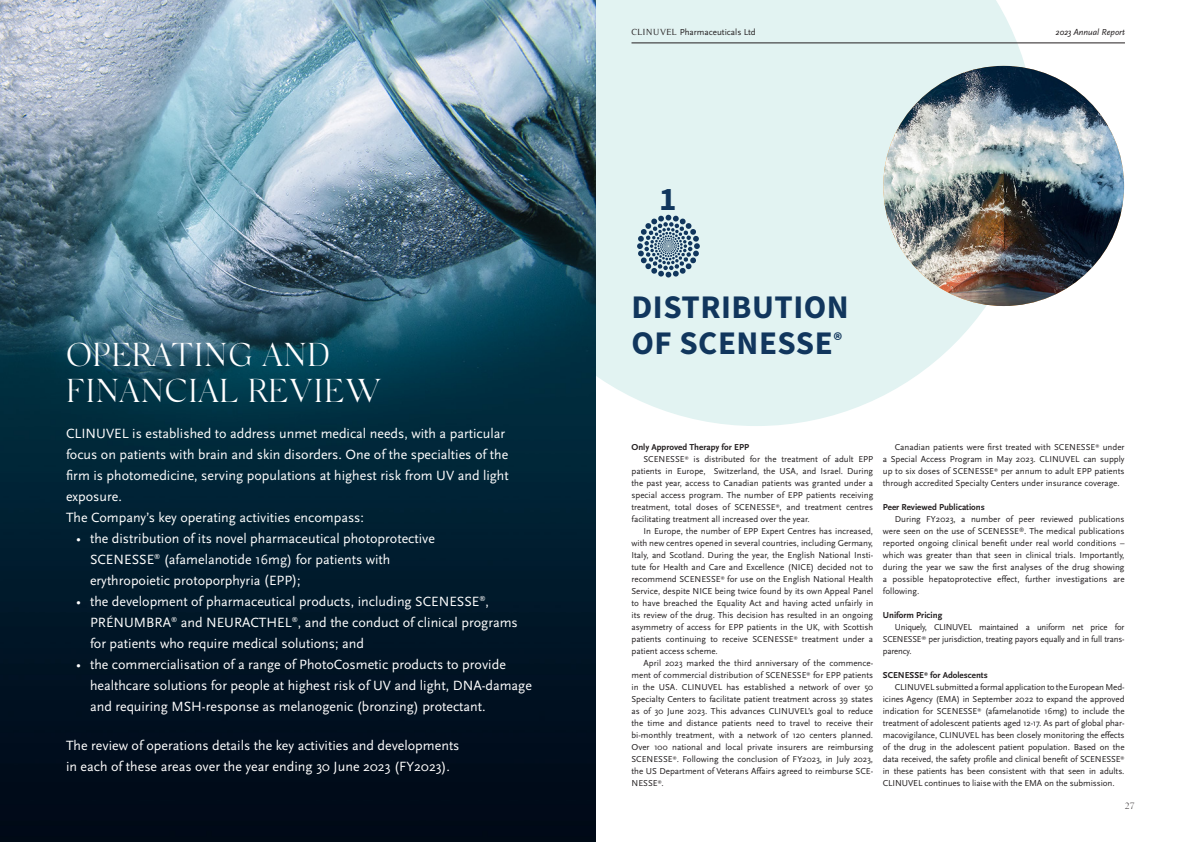
<style>
.page{position:relative;width:1191px;height:842px;background:#fff}
.page>*{position:absolute;margin:0;border:0;box-sizing:border-box;transform-origin:0 0}
.Page_headers{font:300 33px/36px "Silk Serif";letter-spacing:.015em;color:#fff}
.Page_headers-2{font:700 33px/36px "Source Sans 3";letter-spacing:.015em;color:#11365d}
.Title_scala_intro{font:14px/21px "Scala Sans Pro";color:#fff}
.Body_Baselined{font:9px/12px "Scala Sans Pro";color:#231f20;text-align:justify}
.Paragraph_headers{font:700 9px "Scala Sans Pro";color:#231f20}
.Body_Baselined-2{font:9px/12px "Scala Sans Pro";letter-spacing:-.02em;color:#231f20}
.t1{font:italic 9px "Scala Sans Pro";color:#231f20}
.t2{font:300 9px "Silk Serif";color:#231f20}
.t3{font:6.3px "Scala Sans Pro";color:#fff}
.Body_Baselined-3{font:4px "Scala Sans Pro";color:#231f20}
.Body_Baselined-4{font:4px "Scala Sans Pro";color:#231f20;scale:1.26 1}
.Paragraph_headers-2{font:700 4px "Scala Sans Pro";color:#231f20}
.s1{font-family:"Timeless"}
</style>
<div class="page">
<svg style="left:595px;top:0;width:441px;height:426px;background:#e2f1f1"></svg>
<img style="left:0;top:0;width:595px;height:842px">
<img style="left:883px;top:66px;width:241px;height:240px">
<svg style="left:637px;top:215px;width:63px;height:62px;background:#90a8b7"></svg>
<hr style="left:631px;top:43px;width:494px;height:1px;background:#231f20">
<p class="Page_headers" style="left:66px;top:337px;width:317px">OPERATING AND<br>FINANCIAL REVIEW</p>
<p class="Title_scala_intro" style="left:66px;top:423px;width:444px">CLINUVEL is established to address unmet medical needs, with a particular focus on patients with brain and skin disorders. One of the specialties of the firm is photomedicine, serving populations at highest risk from UV and light exposure.<br>The Company’s key operating activities encompass:</p>
<p class="Title_scala_intro" style="left:90px;top:528px;width:346px;text-indent:-14px">• the distribution of its novel pharmaceutical photoprotective<br>SCENESSE</p>
<p class="Title_scala_intro" style="left:90px;top:549px;width:302px;text-indent:74px">(afamelanotide 16mg) for patients with erythropoietic protoporphyria (EPP);</p>
<p class="Title_scala_intro" style="left:76px;top:591px;width:414px">• the development of pharmaceutical products, including SCENESSE ,</p>
<p class="t3" style="left:154px;top:553px;width:8px">®</p>
<p class="t3" style="left:479px;top:595px;width:8px">®</p>
<p class="Title_scala_intro" style="left:90px;top:612px;width:83px">PRÉNUMBRA</p>
<p class="t3" style="left:171px;top:616px;width:8px">®</p>
<p class="Title_scala_intro" style="left:181px;top:612px;width:339px">and NEURACTHEL , and the conduct of clinical programs</p>
<p class="t3" style="left:292px;top:616px;width:8px">®</p>
<p class="Title_scala_intro" style="left:90px;top:633px;width:275px">for patients who require medical solutions; and</p>
<p class="Title_scala_intro" style="left:90px;top:654px;width:443px;text-indent:-14px">• the commercialisation of a range of PhotoCosmetic products to provide healthcare solutions for people at highest risk of UV and light, DNA-damage and requiring MSH-response as melanogenic (bronzing) protectant.</p>
<p class="Title_scala_intro" style="left:66px;top:735px;width:395px">The review of operations details the key activities and developments in each of these areas over the year ending 30 June 2023 (FY2023).</p>
<p class="Body_Baselined" style="left:631px;top:27px;width:126px"><span class="s1">CLINUVEL</span> Pharmaceuticals Ltd</p>
<p class="t1" style="left:1055px;top:27px;width:71px">2023 Annual Report</p>
<p class="Page_headers-2" style="left:659px;top:181px;width:19px">1</p>
<p class="Page_headers-2" style="left:631px;top:289px;width:219px">DISTRIBUTION<br>OF SCENESSE<sup>®</sup></p>
<p class="Paragraph_headers" style="left:631px;top:442px;width:119px">Only Approved Therapy for EPP</p>
<p class="Body_Baselined" style="left:643px;top:453px;width:43px">SCENESSE</p>
<p class="Body_Baselined-3" style="left:685px;top:455px;width:5px">®</p>
<p class="Body_Baselined" style="left:631px;top:453px;width:243px;text-indent:62px">is distributed for the treatment of adult EPP patients in Europe, Switzerland, the USA, and Israel. During the past year, access to Canadian patients was granted under a special access program. The number of EPP patients receiving treatment, total doses of SCENESSE , and treatment centres</p>
<p class="Body_Baselined-3" style="left:775px;top:503px;width:5px">®</p>
<p class="Body_Baselined" style="left:631px;top:513px;width:180px">facilitating treatment all increased over the year.</p>
<p class="Body_Baselined" style="left:631px;top:525px;width:243px;text-indent:12px">In Europe, the number of EPP Expert Centres has increased, with new centres opened in several countries, including Germany, Italy, and Scotland. During the year, the English National Insti&shy;tute for Health and Care and Excellence (NICE) decided not to recommend SCENESSE</p>
<p class="Body_Baselined" style="left:631px;top:573px;width:243px;text-indent:96px">for use on the English National Health Service, despite NICE being twice found by its own Appeal Panel to have breached the Equality Act and having acted unfairly in its review of the drug. This decision has resulted in an ongoing asymmetry of access for EPP patients in the UK, with Scottish patients continuing to receive SCENESSE</p>
<p class="Body_Baselined-3" style="left:720px;top:575px;width:5px">®</p>
<p class="Body_Baselined-3" style="left:793px;top:635px;width:5px">®</p>
<p class="Body_Baselined" style="left:802px;top:633px;width:73px">treatment under a</p>
<p class="Body_Baselined" style="left:631px;top:645px;width:88px">patient access scheme.</p>
<p class="Body_Baselined" style="left:631px;top:657px;width:243px;text-indent:12px">April 2023 marked the third anniversary of the commence&shy;ment of commercial distribution of SCENESSE</p>
<p class="Body_Baselined" style="left:631px;top:669px;width:243px;text-indent:181px">for EPP patients in the USA. CLINUVEL has established a network of over 50<br>Specialty Centers to facilitate patient treatment across 39 states as of 30 June 2023. This advances CLINUVEL’s goal to reduce the time and distance patients need to travel to receive their bi-monthly treatment, with a network of 120 centers planned.<br>Over 100 national and local private insurers are reimbursing SCENESSE . Following the conclusion of FY2023, in July 2023,</p>
<p class="Body_Baselined-3" style="left:806px;top:671px;width:5px">®</p>
<p class="Body_Baselined-3" style="left:673px;top:755px;width:5px">®</p>
<p class="Body_Baselined" style="left:631px;top:765px;width:243px">the US Department of Veterans Affairs agreed to reimburse SCE-<br>NESSE .</p>
<p class="Body_Baselined-3" style="left:657px;top:779px;width:5px">®</p>
<p class="Body_Baselined" style="left:895px;top:441px;width:202px">Canadian patients were first treated with SCENESSE</p>
<p class="Body_Baselined-3" style="left:1095px;top:443px;width:5px">®</p>
<p class="Body_Baselined" style="left:883px;top:441px;width:243px;text-indent:220px">under a Special Access Program in May 2023. CLINUVEL can supply up to six doses of SCENESSE</p>
<p class="Body_Baselined" style="left:883px;top:465px;width:243px;text-indent:118px">per annum to adult EPP patients through accredited Specialty Centers under insurance coverage.</p>
<p class="Paragraph_headers" style="left:883px;top:502px;width:104px">Peer Reviewed Publications</p>
<p class="Body_Baselined" style="left:883px;top:513px;width:243px;text-indent:12px">During FY2023, a number of peer reviewed publications were seen on the use of SCENESSE<sup>®</sup>. The medical publications reported ongoing clinical benefit under real world conditions – which was greater than that seen in clinical trials. Importantly, during the year we saw the first analyses of the drug showing a possible hepatoprotective effect, further investigations are following.</p>
<p class="Paragraph_headers" style="left:883px;top:610px;width:61px">Uniform Pricing</p>
<p class="Body_Baselined-2" style="left:883px;top:621px;width:243px;text-indent:12px">Uniquely, CLINUVEL maintained a uniform net price for<br>SCENESSE</p>
<p class="Body_Baselined-3" style="left:994px;top:467px;width:5px">®</p>
<p class="Body_Baselined-4" style="left:921px;top:635px;width:5px">®</p>
<p class="Body_Baselined" style="left:928px;top:633px;width:197px">per jurisdiction, treating payors equally and in full trans-</p>
<p class="Body_Baselined" style="left:883px;top:645px;width:30px">parency.</p>
<p class="Paragraph_headers" style="left:883px;top:670px;width:43px">SCENESSE</p>
<p class="Paragraph_headers-2" style="left:924px;top:671px;width:5px">®</p>
<p class="Paragraph_headers" style="left:930px;top:670px;width:59px">for Adolescents</p>
<p class="Body_Baselined" style="left:883px;top:681px;width:243px;text-indent:12px">CLINUVEL submitted a formal application to the European Med&shy;icines Agency (EMA) in September 2022 to expand the approved indication for SCENESSE</p>
<p class="Body_Baselined" style="left:883px;top:705px;width:243px;text-indent:102px">(afamelanotide 16mg) to include the treatment of adolescent patients aged 12-17. As part of global phar&shy;macovigilance, CLINUVEL has been closely monitoring the effects of the drug in the adolescent patient population. Based on the data received, the safety profile and clinical benefit of SCENESSE</p>
<p class="Body_Baselined-3" style="left:977px;top:707px;width:5px">®</p>
<p class="Body_Baselined-3" style="left:1120px;top:755px;width:5px">®</p>
<p class="Body_Baselined" style="left:883px;top:765px;width:243px">in these patients has been consistent with that seen in adults.<br>CLINUVEL continues to liaise with the EMA on the submission.</p>
<p class="t2" style="left:1125px;top:800px;width:11px">27</p>
</div>
